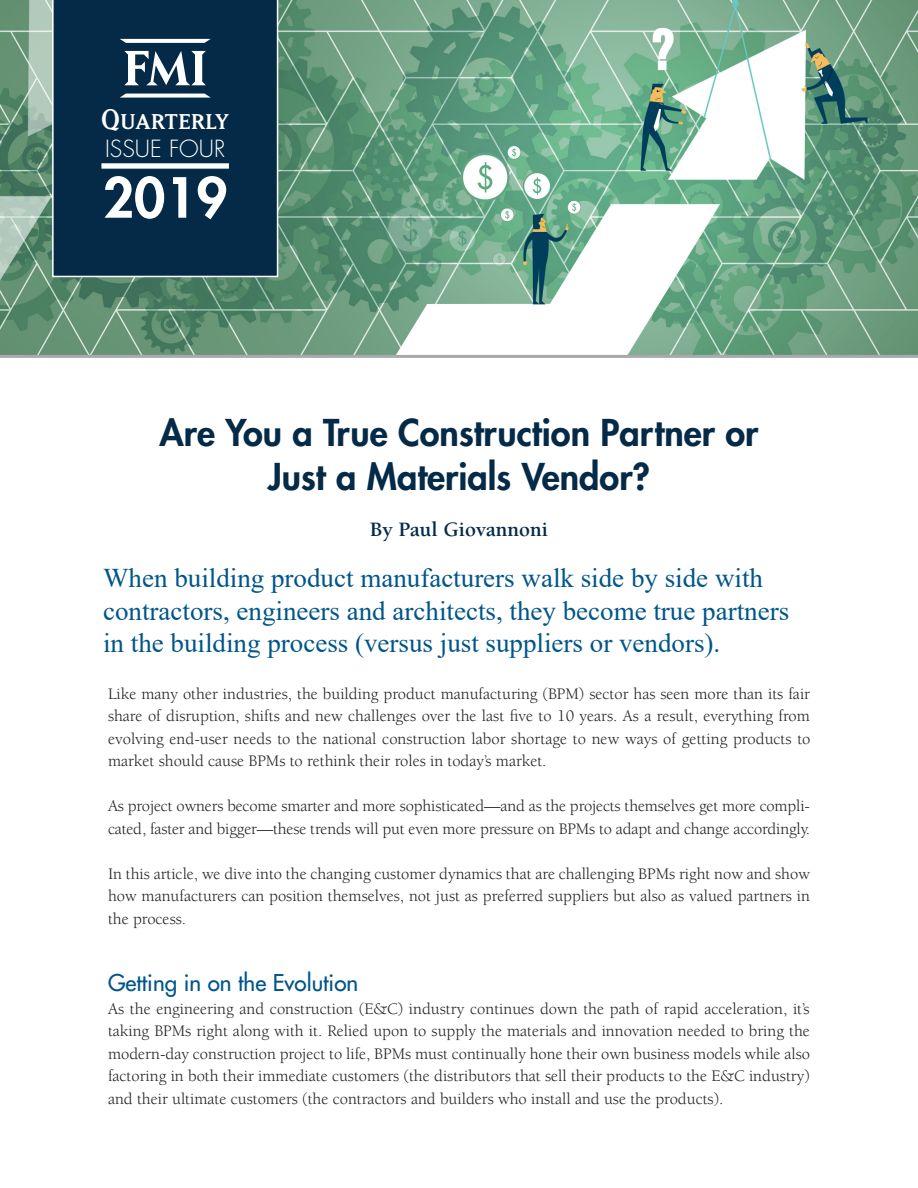
<style>
.page{position:relative;width:918px;height:1188px;background:#fff}
.page>*{position:absolute;margin:0;border:0;box-sizing:border-box;transform-origin:0 0}
.t1{font:800 53.85px "Futura Std";color:#fff}
.TITLELine{font:800 36px "Futura Std";color:#042a47}
.t2{font:33.3px "Matrix Regular Small Caps";color:#fff}
.INTRODUCTION{font:27px/32.4px "Times New Roman";color:#01558a}
.t3{font:300 23.1px "Futura Std";color:#fff}
.SUBTITLES_Level1{font:500 22.5px "Futura Std";color:#01558a}
.AUTHORLine{font:700 21px "Berkeley Std";color:#042a47}
.MAINBODY{font:16.5px/22.5px "Berkeley Std";letter-spacing:-.01em;color:#231f20;text-align:justify}
</style>
<div class="page">
<img style="left:0;top:0;width:918px;height:355px">
<hr style="left:0;top:355px;width:918px;height:3px;background:#a8a9ad">
<div style="left:52px;top:0;width:226px;height:277px;background:#042a47"></div>
<div style="left:101px;top:163px;width:128px;height:6px;background:#fff"></div>
<svg style="left:120px;top:94px;width:91px;height:4px"></svg>
<svg style="left:120px;top:39px;width:91px;height:4px"></svg>
<svg style="left:124px;top:51px;width:82px;height:34px"></svg>
<p class="t2" style="left:101px;top:106px;width:129px">Quarterly</p>
<p class="t3" style="left:105px;top:135px;width:122px">ISSUE FOUR</p>
<p class="t1" style="left:103px;top:164px;width:126px">2019</p>
<p class="TITLELine" style="left:160px;top:410px;width:600px">Are You a True Construction Partner or</p>
<p class="TITLELine" style="left:268px;top:453px;width:384px">Just a Materials Vendor?</p>
<p class="AUTHORLine" style="left:370px;top:519px;width:180px">By Paul Giovannoni</p>
<p class="INTRODUCTION" style="left:103px;top:561px;width:688px">When building product manufacturers walk side by side with contractors, engineers and architects, they become true partners in the building process (versus just suppliers or vendors).</p>
<p class="MAINBODY" style="left:108px;top:682px;width:704px">Like many other industries, the building product manufacturing (BPM) sector has seen more than its fair share of disruption, shifts and new challenges over the last five to 10 years. As a result, everything from evolving end-user needs to the national construction labor shortage to new ways of getting products to market should cause BPMs to rethink their roles in today’s market.</p>
<p class="MAINBODY" style="left:108px;top:795px;width:704px">As project owners become smarter and more sophisticated—and as the projects themselves get more compli&shy;cated, faster and bigger—these trends will put even more pressure on BPMs to adapt and change accordingly.</p>
<p class="MAINBODY" style="left:108px;top:862px;width:704px">In this article, we dive into the changing customer dynamics that are challenging BPMs right now and show how manufacturers can position themselves, not just as preferred suppliers but also as valued partners in the process.</p>
<p class="SUBTITLES_Level1" style="left:108px;top:969px;width:252px">Getting in on the Evolution</p>
<p class="MAINBODY" style="left:108px;top:997px;width:704px">As the engineering and construction (E&amp;C) industry continues down the path of rapid acceleration, it’s taking BPMs right along with it. Relied upon to supply the materials and innovation needed to bring the modern-day construction project to life, BPMs must continually hone their own business models while also factoring in both their immediate customers (the distributors that sell their products to the E&amp;C industry) and their ultimate customers (the contractors and builders who install and use the products).</p>
</div>
